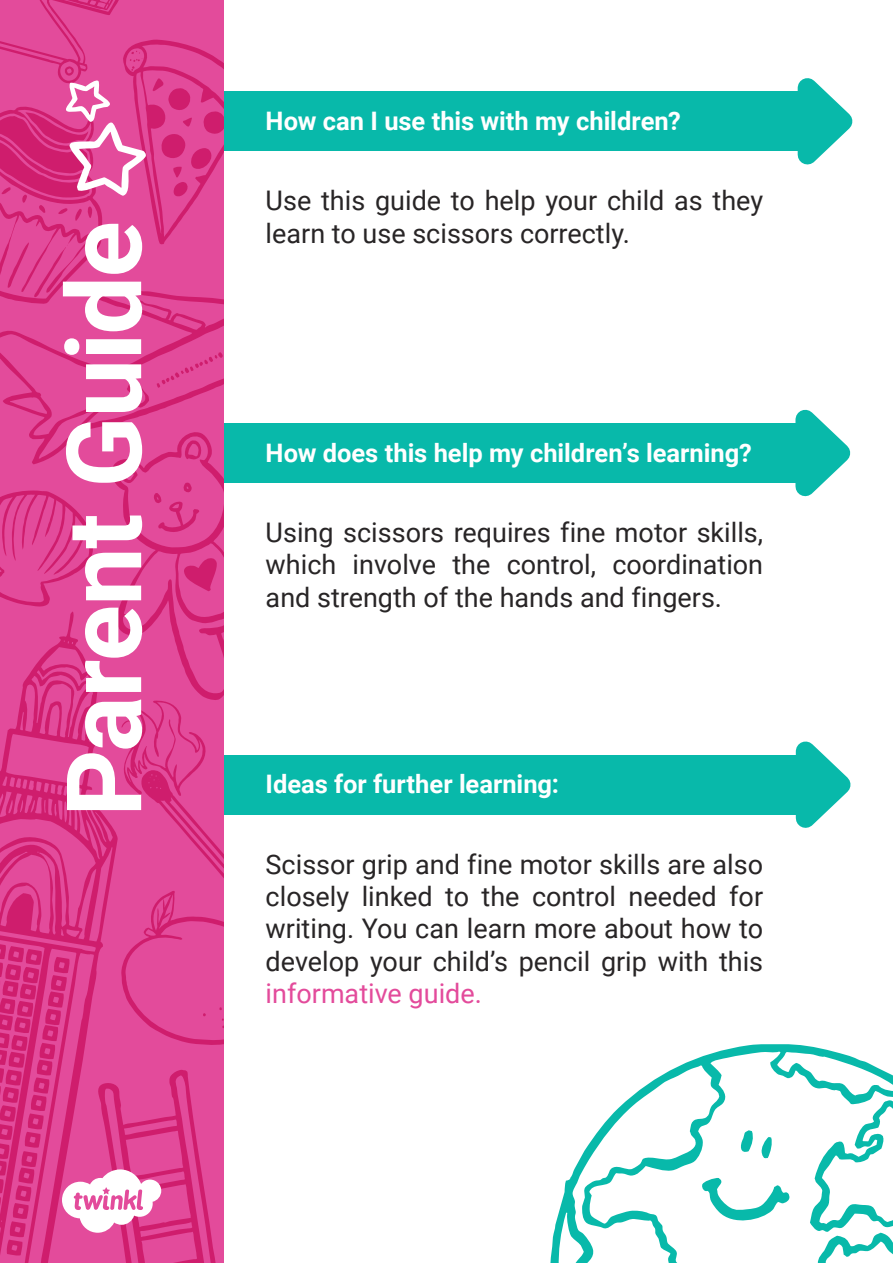
<style>
.page{position:relative;width:893px;height:1263px;background:#fff}
.page>*{position:absolute;margin:0;border:0;box-sizing:border-box;transform-origin:0 0}
.t1{font:700 104.4px "Roboto";letter-spacing:-.015em;color:#fff}
.Adult_Body_Copy{font:27px/32.4px "Roboto";color:#282526;text-align:justify}
.t2{font:700 25.5px "Roboto";color:#fff}
.s1{color:#e34b9b}
</style>
<div class="page">
<div style="left:166px;top:755px;width:638px;height:59px;background:#08b9aa"></div>
<svg style="left:786px;top:741px;width:65px;height:87px"></svg>
<div style="left:166px;top:423px;width:638px;height:60px;background:#08b9aa"></div>
<svg style="left:795px;top:409px;width:56px;height:88px"></svg>
<div style="left:168px;top:92px;width:638px;height:59px;background:#08b9aa"></div>
<svg style="left:788px;top:78px;width:65px;height:87px"></svg>
<svg style="left:550px;top:1044px;width:343px;height:219px"></svg>
<div style="left:0;top:0;width:223px;height:1263px;background:#e34b9b"></div>
<svg style="left:0;top:490px;width:93px;height:117px"></svg>
<svg style="left:111px;top:464px;width:112px;height:581px"></svg>
<svg style="left:0;top:305px;width:223px;height:159px"></svg>
<svg style="left:0;top:611px;width:119px;height:652px"></svg>
<svg style="left:0;top:0;width:223px;height:305px"></svg>
<svg style="left:62px;top:1070px;width:154px;height:193px"></svg>
<h1 class="t1" style="left:31px;top:817px;width:597px;rotate:-90deg">Parent Guide</h1>
<p class="t2" style="left:266px;top:103px;width:417px">How can I use this with my children?</p>
<p class="Adult_Body_Copy" style="left:266px;top:183px;width:499px">Use this guide to help your child as they learn to use scissors correctly.</p>
<p class="t2" style="left:266px;top:435px;width:488px">How does this help my children’s learning?</p>
<p class="Adult_Body_Copy" style="left:266px;top:515px;width:499px">Using scissors requires fine motor skills, which involve the control, coordination and strength of the hands and fingers.</p>
<p class="t2" style="left:266px;top:766px;width:295px">Ideas for further learning:</p>
<p class="Adult_Body_Copy" style="left:266px;top:847px;width:499px">Scissor grip and fine motor skills are also closely linked to the control needed for writing. You can learn more about how to develop your child’s pencil grip with this <span class="s1">informative guide.</span></p>
</div>
